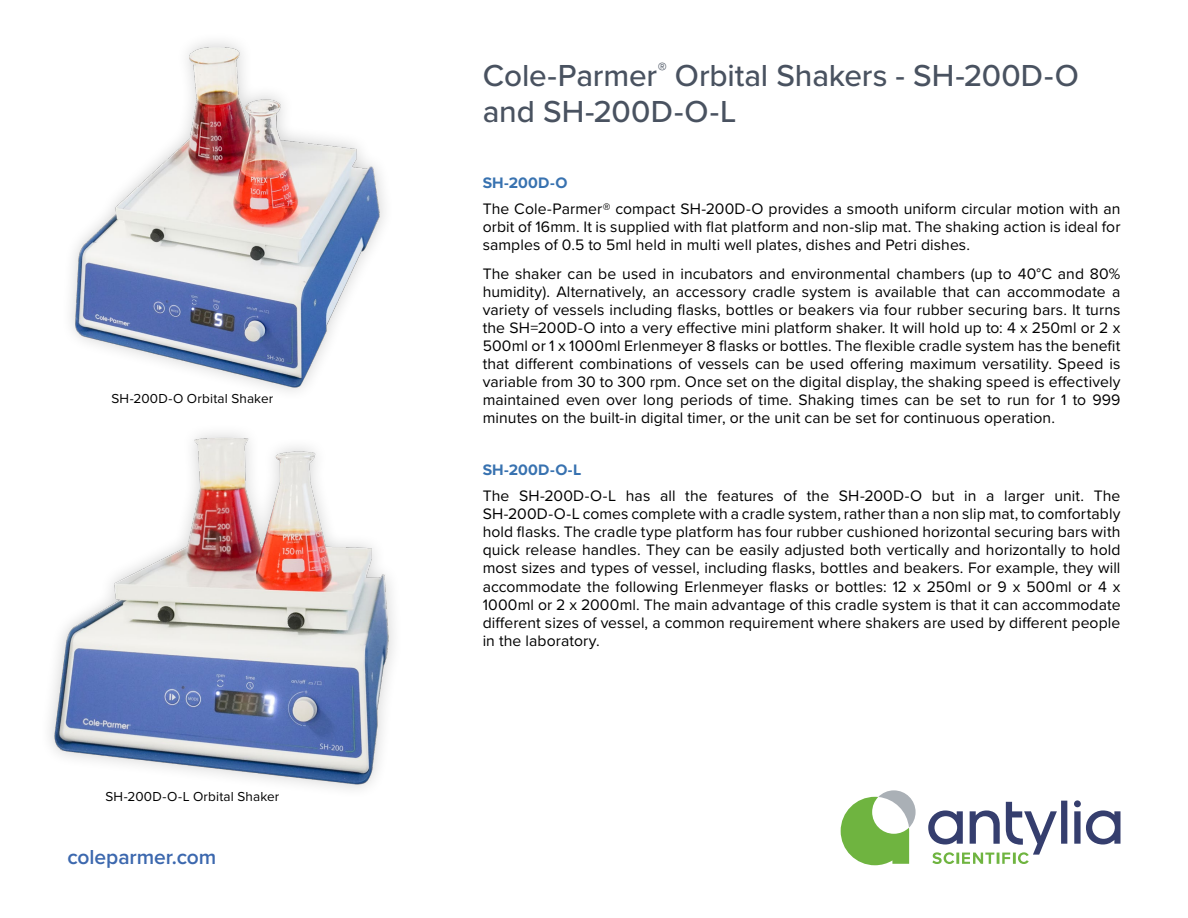
<style>
.page{position:relative;width:1188px;height:918px;background:#fff}
.page>*{position:absolute;margin:0;border:0;box-sizing:border-box;transform-origin:0 0}
.t1{font:500 31.5px/36px "Proxima Nova";letter-spacing:-.005em;color:#495260}
.t2{font:600 21px "Proxima Nova";letter-spacing:-.005em;color:#3c68ae}
.t3{font:15.75px/18px "Proxima Nova";letter-spacing:.005em;color:#000;text-align:justify}
.t4{font:700 15.75px "Proxima Nova";letter-spacing:.01em;color:#3872b0}
.t5{font:13.5px "Proxima Nova";letter-spacing:.01em;color:#000}
</style>
<div class="page">
<div style="left:1074px;top:800px;width:7px;height:7px;background:#353e6e;border-radius:50%"></div>
<svg style="left:1074px;top:810px;width:46px;height:35px"></svg>
<svg style="left:841px;top:790px;width:75px;height:75px"></svg>
<svg style="left:928px;top:801px;width:139px;height:63px"></svg>
<img style="left:70px;top:41px;width:313px;height:350px">
<img style="left:49px;top:433px;width:345px;height:357px">
<p class="t5" style="left:111px;top:388px;width:163px">SH-200D-O Orbital Shaker</p>
<p class="t5" style="left:105px;top:786px;width:175px">SH-200D-O-L Orbital Shaker</p>
<h2 class="t2" style="left:68px;top:841px;width:150px">coleparmer.com</h2>
<h1 class="t1" style="left:483px;top:56px;width:598px">Cole-Parmer<sup>®</sup> Orbital Shakers - SH-200D-O and SH-200D-O-L</h1>
<p class="t4" style="left:483px;top:171px;width:86px">SH-200D-O</p>
<p class="t3" style="left:483px;top:199px;width:639px">The Cole-Parmer® compact SH-200D-O provides a smooth uniform circular motion with an orbit of 16mm. It is supplied with flat platform and non-slip mat. The shaking action is ideal for samples of 0.5 to 5ml held in multi well plates, dishes and Petri dishes.</p>
<p class="t3" style="left:483px;top:264px;width:639px">The shaker can be used in incubators and environmental chambers (up to 40°C and 80% humidity). Alternatively, an accessory cradle system is available that can accommodate a variety of vessels including flasks, bottles or beakers via four rubber securing bars. It turns the SH=200D-O into a very effective mini platform shaker. It will hold up to: 4 x 250ml or 2 x 500ml or 1 x 1000ml Erlenmeyer 8 flasks or bottles. The flexible cradle system has the benefit that different combinations of vessels can be used offering maximum versatility. Speed is variable from 30 to 300 rpm. Once set on the digital display, the shaking speed is effectively maintained even over long periods of time. Shaking times can be set to run for 1 to 999 minutes on the built-in digital timer, or the unit can be set for continuous operation.</p>
<p class="t4" style="left:483px;top:458px;width:100px">SH-200D-O-L</p>
<p class="t3" style="left:483px;top:487px;width:639px">The SH-200D-O-L has all the features of the SH-200D-O but in a larger unit. The SH-200D-O-L comes complete with a cradle system, rather than a non slip mat, to comfortably hold flasks. The cradle type platform has four rubber cushioned horizontal securing bars with quick release handles. They can be easily adjusted both vertically and horizontally to hold most sizes and types of vessel, including flasks, bottles and beakers. For example, they will accommodate the following Erlenmeyer flasks or bottles: 12 x 250ml or 9 x 500ml or 4 x 1000ml or 2 x 2000ml. The main advantage of this cradle system is that it can accommodate different sizes of vessel, a common requirement where shakers are used by different people in the laboratory.</p>
</div>
